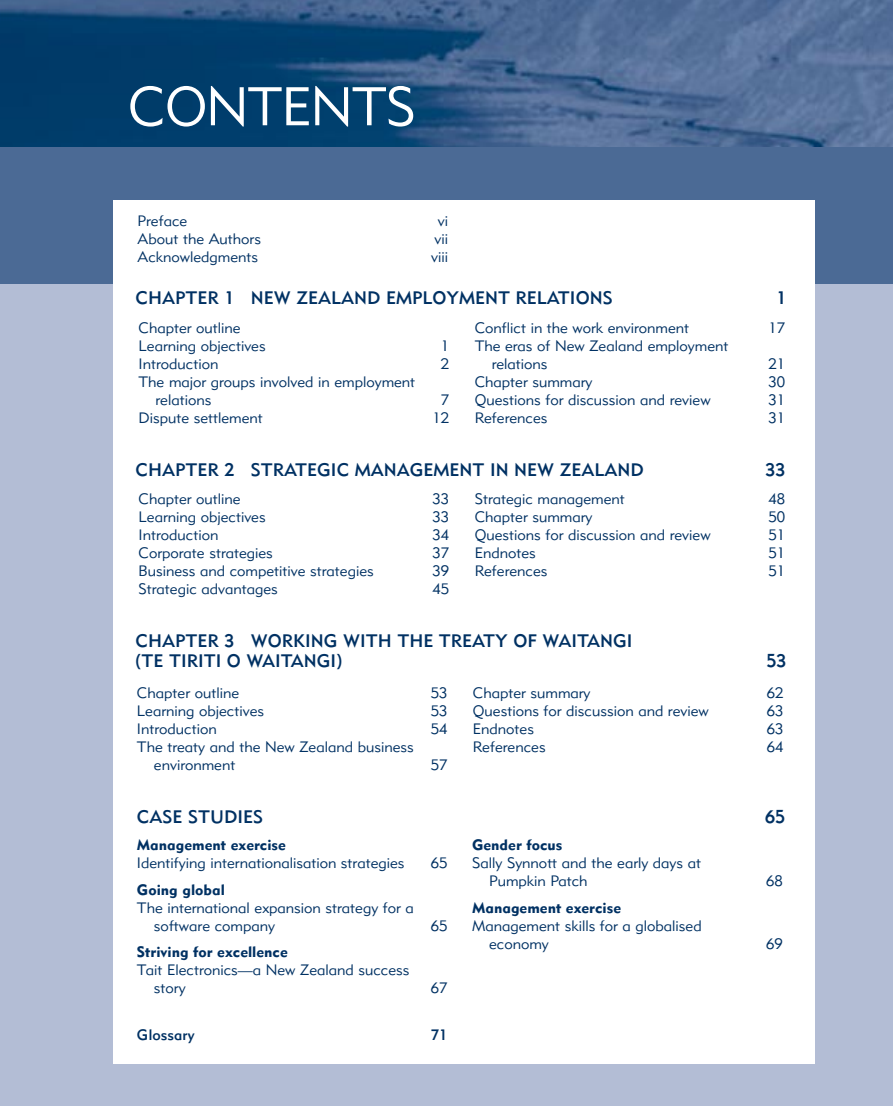
<style>
.page{position:relative;width:893px;height:1106px;background:#fff}
.page>*{position:absolute;margin:0;border:0;box-sizing:border-box;transform-origin:0 0}
.t1{font:54px "Metro Lite Two";letter-spacing:-.015em;color:#fff}
.t2{font:18px/20.1px "Metro Medium Two";color:#003163}
.t3{font:15px/18px "Metro Lite Two";color:#003163}
.t4{font:15px "Metro Black Two";color:#003163}
.t5{font:15px "Metro Medium Two";color:#003163}
</style>
<div class="page">
<div style="left:1px;top:0;width:891px;height:1105px;background:#b3bdd5"></div>
<img style="left:1px;top:0;width:891px;height:148px">
<div style="left:1px;top:148px;width:891px;height:136px;background:#4b6a95"></div>
<div style="left:113px;top:200px;width:702px;height:863px;background:#fff"></div>
<h1 class="t1" style="left:128px;top:87px;width:289px">CONTENTS</h1>
<p class="t3" style="left:138px;top:214px;width:51px">Preface</p>
<p class="t3" style="left:438px;top:214px;width:12px">vi</p>
<p class="t3" style="left:138px;top:232px;width:125px">About the Authors</p>
<p class="t3" style="left:434px;top:232px;width:15px">vii</p>
<p class="t3" style="left:138px;top:250px;width:122px">Acknowledgments</p>
<p class="t3" style="left:431px;top:250px;width:18px">viii</p>
<p class="t2" style="left:135px;top:290px;width:478px">CHAPTER 1 NEW ZEALAND EMPLOYMENT RELATIONS</p>
<p class="t2" style="left:776px;top:290px;width:12px">1</p>
<p class="t3" style="left:139px;top:320px;width:129px">Chapter outline<br>Learning objectives</p>
<p class="t3" style="left:441px;top:338px;width:10px">1</p>
<p class="t3" style="left:139px;top:356px;width:81px">Introduction</p>
<p class="t3" style="left:441px;top:356px;width:10px">2</p>
<p class="t3" style="left:156px;top:374px;width:261px;text-indent:-17px">The major groups involved in employment relations</p>
<p class="t3" style="left:441px;top:392px;width:10px">7</p>
<p class="t3" style="left:139px;top:410px;width:126px">Dispute settlement</p>
<p class="t3" style="left:432px;top:410px;width:18px">12</p>
<p class="t3" style="left:474px;top:320px;width:216px">Conflict in the work environment</p>
<p class="t3" style="left:768px;top:320px;width:18px">17</p>
<p class="t3" style="left:491px;top:338px;width:238px;text-indent:-17px">The eras of New Zealand employment relations</p>
<p class="t3" style="left:768px;top:356px;width:18px">21</p>
<p class="t3" style="left:474px;top:374px;width:119px">Chapter summary</p>
<p class="t3" style="left:768px;top:374px;width:18px">30</p>
<p class="t3" style="left:474px;top:392px;width:237px">Questions for discussion and review</p>
<p class="t3" style="left:768px;top:392px;width:18px">31</p>
<p class="t3" style="left:474px;top:410px;width:74px">References</p>
<p class="t3" style="left:768px;top:410px;width:18px">31</p>
<p class="t2" style="left:135px;top:462px;width:510px">CHAPTER 2 STRATEGIC MANAGEMENT IN NEW ZEALAND</p>
<p class="t2" style="left:765px;top:462px;width:22px">33</p>
<p class="t3" style="left:139px;top:491px;width:104px">Chapter outline</p>
<p class="t3" style="left:432px;top:491px;width:18px">33</p>
<p class="t3" style="left:139px;top:509px;width:129px">Learning objectives</p>
<p class="t3" style="left:432px;top:509px;width:18px">33</p>
<p class="t3" style="left:139px;top:527px;width:81px">Introduction</p>
<p class="t3" style="left:432px;top:527px;width:18px">34</p>
<p class="t3" style="left:139px;top:545px;width:136px">Corporate strategies</p>
<p class="t3" style="left:432px;top:545px;width:18px">37</p>
<p class="t3" style="left:139px;top:563px;width:237px">Business and competitive strategies</p>
<p class="t3" style="left:432px;top:563px;width:18px">39</p>
<p class="t3" style="left:139px;top:581px;width:141px">Strategic advantages</p>
<p class="t3" style="left:432px;top:581px;width:18px">45</p>
<p class="t3" style="left:474px;top:491px;width:152px">Strategic management</p>
<p class="t3" style="left:768px;top:491px;width:18px">48</p>
<p class="t3" style="left:474px;top:509px;width:119px">Chapter summary</p>
<p class="t3" style="left:768px;top:509px;width:18px">50</p>
<p class="t3" style="left:474px;top:527px;width:237px">Questions for discussion and review</p>
<p class="t3" style="left:768px;top:527px;width:18px">51</p>
<p class="t3" style="left:474px;top:545px;width:63px">Endnotes</p>
<p class="t3" style="left:768px;top:545px;width:18px">51</p>
<p class="t3" style="left:474px;top:563px;width:74px">References</p>
<p class="t3" style="left:768px;top:563px;width:18px">51</p>
<p class="t2" style="left:135px;top:633px;width:498px">CHAPTER 3 WORKING WITH THE TREATY OF WAITANGI (TE TIRITI O WAITANGI)</p>
<p class="t2" style="left:766px;top:653px;width:22px">53</p>
<p class="t3" style="left:137px;top:685px;width:104px">Chapter outline</p>
<p class="t3" style="left:431px;top:685px;width:18px">53</p>
<p class="t3" style="left:137px;top:703px;width:129px">Learning objectives</p>
<p class="t3" style="left:431px;top:703px;width:18px">53</p>
<p class="t3" style="left:137px;top:721px;width:81px">Introduction</p>
<p class="t3" style="left:431px;top:721px;width:18px">54</p>
<p class="t3" style="left:154px;top:739px;width:261px;text-indent:-17px">The treaty and the New Zealand business environment</p>
<p class="t3" style="left:431px;top:757px;width:18px">57</p>
<p class="t3" style="left:473px;top:685px;width:119px">Chapter summary</p>
<p class="t3" style="left:766px;top:685px;width:18px">62</p>
<p class="t3" style="left:473px;top:703px;width:237px">Questions for discussion and review</p>
<p class="t3" style="left:766px;top:703px;width:18px">63</p>
<p class="t3" style="left:473px;top:721px;width:63px">Endnotes</p>
<p class="t3" style="left:766px;top:721px;width:18px">63</p>
<p class="t3" style="left:473px;top:739px;width:74px">References</p>
<p class="t3" style="left:766px;top:739px;width:18px">64</p>
<p class="t2" style="left:137px;top:808px;width:128px">CASE STUDIES</p>
<p class="t2" style="left:765px;top:808px;width:22px">65</p>
<p class="t4" style="left:137px;top:839px;width:151px">Management exercise</p>
<p class="t3" style="left:137px;top:855px;width:269px">Identifying internationalisation strategies</p>
<p class="t3" style="left:431px;top:855px;width:18px">65</p>
<p class="t4" style="left:137px;top:884px;width:89px">Going global</p>
<p class="t3" style="left:154px;top:900px;width:261px;text-indent:-17px">The international expansion strategy for a software company</p>
<p class="t4" style="left:472px;top:839px;width:92px">Gender focus</p>
<p class="t3" style="left:489px;top:855px;width:213px;text-indent:-17px">Sally Synnott and the early days at<br>Pumpkin Patch</p>
<p class="t3" style="left:766px;top:873px;width:18px">68</p>
<p class="t4" style="left:472px;top:902px;width:151px">Management exercise</p>
<p class="t3" style="left:489px;top:918px;width:214px;text-indent:-17px">Management skills for a globalised economy</p>
<p class="t3" style="left:431px;top:918px;width:18px">65</p>
<p class="t3" style="left:766px;top:936px;width:18px">69</p>
<p class="t4" style="left:137px;top:946px;width:152px">Striving for excellence</p>
<p class="t3" style="left:154px;top:962px;width:257px;text-indent:-17px">Tait Electronics—a New Zealand success story</p>
<p class="t3" style="left:431px;top:980px;width:18px">67</p>
<p class="t5" style="left:137px;top:1029px;width:60px">Glossary</p>
<p class="t5" style="left:431px;top:1029px;width:18px">71</p>
</div>
